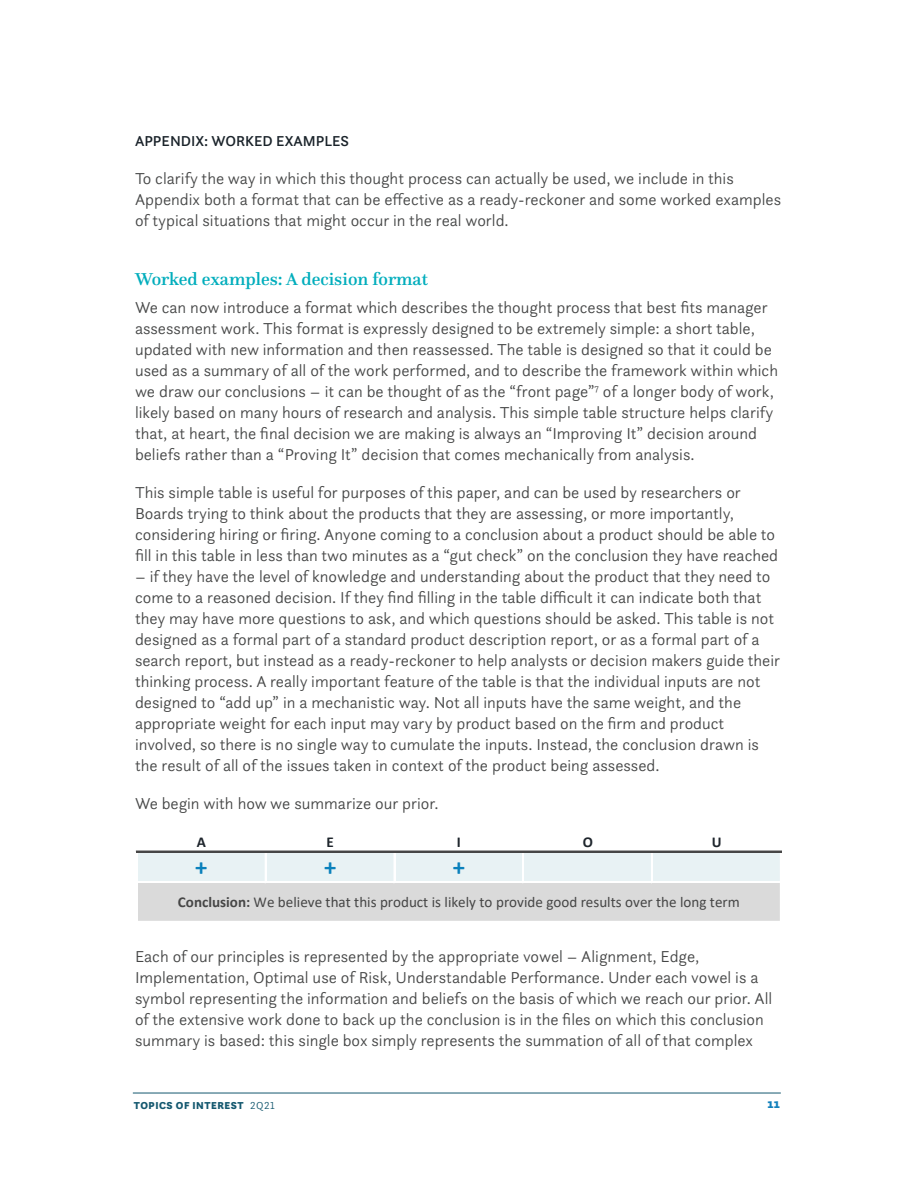
<style>
.page{position:relative;width:918px;height:1188px;background:#fff}
.page>*{position:absolute;margin:0;border:0;box-sizing:border-box;transform-origin:0 0}
.t1{font:700 24.6px "Calibri";color:#0a81bc}
.Subhead{font:500 18px "Questa";color:#00adbc}
.Normal_text{font:300 16.5px/21px "Questa Sans";color:#454646}
.t2{font:15px "Calibri";color:#464646}
.Exhibit_Title{font:500 15px "Questa Sans";color:#1a232a}
.t3{font:700 15px "Calibri";color:#1e252c}
.t4{font:900 13.5px "Questa Sans";color:#1280bc;scale:.95 1}
.t5{font:900 10.5px "Questa Sans";letter-spacing:.05em;color:#14586f}
.s1{font-weight:700}
.s2{font-weight:300}
</style>
<div class="page">
<hr style="left:133px;top:1093px;width:648px;height:1px;background:#14586f">
<div style="left:138px;top:852px;width:643px;height:30px;background:#e8f2f4"></div>
<div style="left:138px;top:882px;width:643px;height:40px;background:#dadada"></div>
<hr style="left:265px;top:852px;width:1px;height:31px;background:#fff">
<hr style="left:394px;top:852px;width:1px;height:31px;background:#fff">
<hr style="left:523px;top:852px;width:1px;height:31px;background:#fff">
<hr style="left:651px;top:852px;width:2px;height:31px;background:#fff">
<hr style="left:780px;top:852px;width:2px;height:71px;background:#fff">
<hr style="left:136px;top:851px;width:646px;height:1px;background:#464646">
<hr style="left:138px;top:881px;width:644px;height:1px;background:#fff">
<hr style="left:138px;top:882px;width:644px;height:1px;background:#fff">
<hr style="left:138px;top:921px;width:644px;height:2px;background:#fff">
<p class="Exhibit_Title" style="left:135px;top:132px;width:216px">APPENDIX: WORKED EXAMPLES</p>
<p class="Normal_text" style="left:135px;top:168px;width:648px">To clarify the way in which this thought process can actually be used, we include in this<br>Appendix both a format that can be effective as a ready-reckoner and some worked examples of typical situations that might occur in the real world.</p>
<p class="Subhead" style="left:135px;top:268px;width:295px">Worked examples: A decision format</p>
<p class="Normal_text" style="left:135px;top:296px;width:645px">We can now introduce a format which describes the thought process that best fits manager assessment work. This format is expressly designed to be extremely simple: a short table, updated with new information and then reassessed. The table is designed so that it could be used as a summary of all of the work performed, and to describe the framework within which we draw our conclusions – it can be thought of as the “front page”<sup>7</sup> of a longer body of work, likely based on many hours of research and analysis. This simple table structure helps clarify that, at heart, the final decision we are making is always an “Improving It” decision around beliefs rather than a “Proving It” decision that comes mechanically from analysis.</p>
<p class="Normal_text" style="left:135px;top:482px;width:645px">This simple table is useful for purposes of this paper, and can be used by researchers or Boards trying to think about the products that they are assessing, or more importantly, considering hiring or firing. Anyone coming to a conclusion about a product should be able to fill in this table in less than two minutes as a “gut check” on the conclusion they have reached</p>
<p class="Normal_text" style="left:135px;top:566px;width:647px">– if they have the level of knowledge and understanding about the product that they need to come to a reasoned decision. If they find filling in the table difficult it can indicate both that they may have more questions to ask, and which questions should be asked. This table is not designed as a formal part of a standard product description report, or as a formal part of a search report, but instead as a ready-reckoner to help analysts or decision makers guide their thinking process. A really important feature of the table is that the individual inputs are not designed to “add up” in a mechanistic way. Not all inputs have the same weight, and the appropriate weight for each input may vary by product based on the firm and product involved, so there is no single way to cumulate the inputs. Instead, the conclusion drawn is the result of all of the issues taken in context of the product being assessed.</p>
<p class="Normal_text" style="left:135px;top:793px;width:305px">We begin with how we summarize our prior.</p>
<p class="t3" style="left:197px;top:831px;width:11px">A</p>
<p class="t3" style="left:327px;top:831px;width:9px">E</p>
<p class="t3" style="left:457px;top:831px;width:6px">I</p>
<p class="t3" style="left:583px;top:831px;width:12px">O</p>
<p class="t3" style="left:712px;top:831px;width:11px">U</p>
<p class="t1" style="left:195px;top:850px;width:14px">+</p>
<p class="t1" style="left:324px;top:850px;width:14px">+</p>
<p class="t1" style="left:453px;top:850px;width:14px">+</p>
<p class="t2" style="left:178px;top:891px;width:563px"><span class="s1">Conclusion:</span> We believe that this product is likely to provide good results over the long term</p>
<p class="Normal_text" style="left:135px;top:946px;width:639px">Each of our principles is represented by the appropriate vowel – Alignment, Edge, Implementation, Optimal use of Risk, Understandable Performance. Under each vowel is a symbol representing the information and beliefs on the basis of which we reach our prior. All of the extensive work done to back up the conclusion is in the files on which this conclusion summary is based: this single box simply represents the summation of all of that complex</p>
<p class="t5" style="left:134px;top:1099px;width:142px">TOPICS OF INTEREST <span class="s2">2Q21</span></p>
<p class="t4" style="left:767px;top:1095px;width:15px">11</p>
</div>
